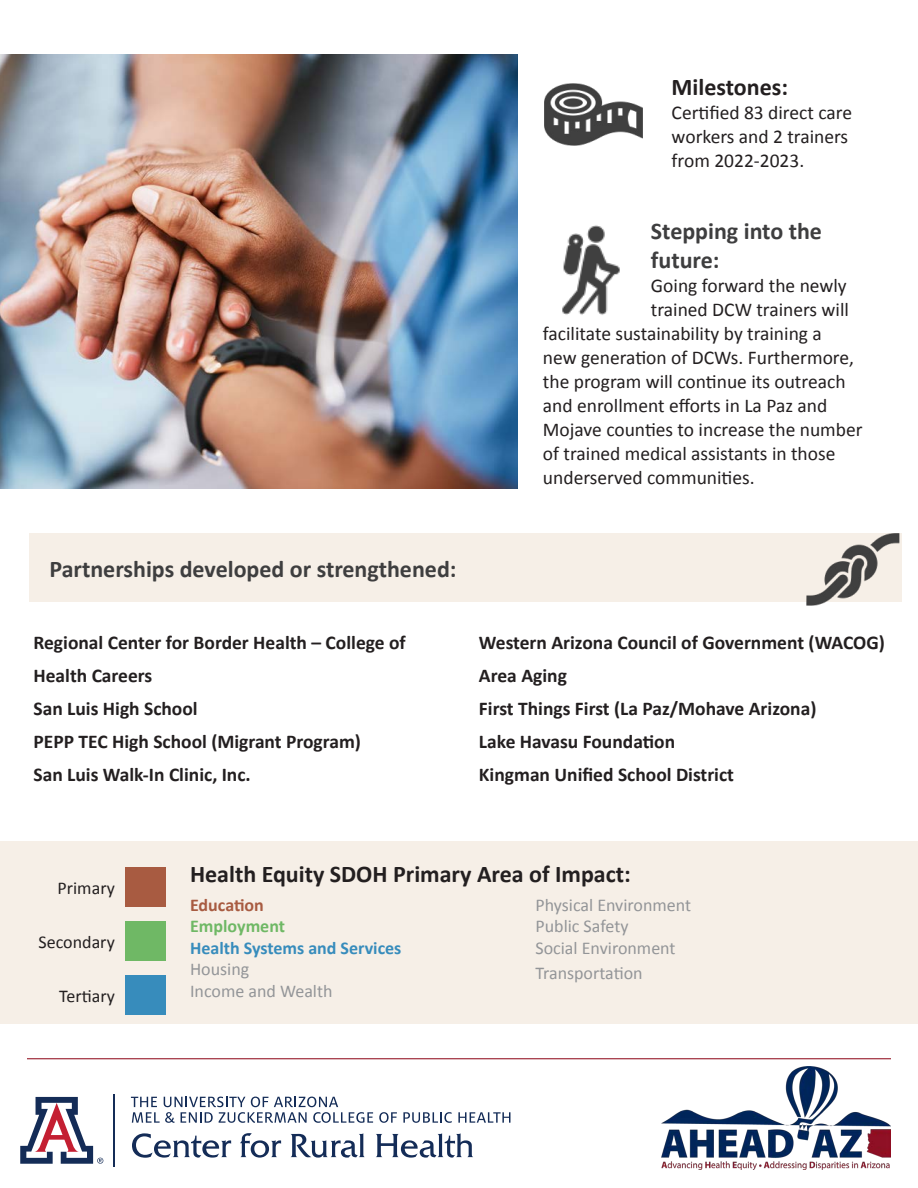
<style>
.page{position:relative;width:918px;height:1188px;background:#fff}
.page>*{position:absolute;margin:0;border:0;box-sizing:border-box;transform-origin:0 0}
.t1{font:700 24px/28.8px "Calibri";color:#3e3e3f}
.t2{font:700 24px "Calibri";color:#231f20}
.basic_sections{font:19.5px/24px "Calibri";color:#231f20}
.t3{font:700 19.5px/33px "Calibri";color:#231f20}
.t4{font:18px "Calibri";color:#939598}
.t5{font:700 18px "Calibri";color:#378cbc}
.t6{font:18px "Calibri";color:#231f20}
.t7{font:700 18px "Calibri";color:#6fb865}
.t8{font:700 18px "Calibri";letter-spacing:-.005em;color:#a85b41}
</style>
<div class="page">
<svg style="left:20px;top:1096px;width:83px;height:68px"></svg>
<hr style="left:113px;top:1094px;width:2px;height:73px;background:#142c57">
<svg style="left:131px;top:1097px;width:242px;height:26px"></svg>
<svg style="left:379px;top:1112px;width:18px;height:11px"></svg>
<svg style="left:403px;top:1112px;width:49px;height:11px"></svg>
<svg style="left:458px;top:1112px;width:52px;height:11px"></svg>
<svg style="left:132px;top:1133px;width:99px;height:25px"></svg>
<svg style="left:240px;top:1133px;width:41px;height:25px"></svg>
<svg style="left:291px;top:1133px;width:74px;height:25px"></svg>
<svg style="left:376px;top:1133px;width:97px;height:25px"></svg>
<img style="left:662px;top:1066px;width:229px;height:103px">
<hr style="left:27px;top:1058px;width:864px;height:1px;background:#8b0112">
<div style="left:0;top:841px;width:918px;height:183px;background:#f6efe7"></div>
<div style="left:125px;top:867px;width:40px;height:40px;background:#a85b41"></div>
<div style="left:125px;top:921px;width:40px;height:40px;background:#6fb865"></div>
<div style="left:125px;top:975px;width:40px;height:40px;background:#378cbc"></div>
<div style="left:29px;top:534px;width:873px;height:68px;background:#f6efe7"></div>
<img style="left:804px;top:533px;width:98px;height:73px">
<img style="left:0;top:54px;width:518px;height:435px">
<img style="left:562px;top:225px;width:58px;height:90px">
<img style="left:544px;top:83px;width:99px;height:63px">
<p class="t2" style="left:672px;top:70px;width:118px">Milestones:</p>
<p class="basic_sections" style="left:672px;top:100px;width:182px">Certified 83 direct care workers and 2 trainers from 2022-2023.</p>
<p class="t1" style="left:651px;top:216px;width:173px">Stepping into the future:</p>
<p class="basic_sections" style="left:651px;top:273px;width:197px">Going forward the newly</p>
<p class="basic_sections" style="left:651px;top:297px;width:200px">trained DCW trainers will</p>
<p class="basic_sections" style="left:543px;top:321px;width:280px">facilitate sustainability by training a</p>
<p class="basic_sections" style="left:543px;top:345px;width:313px">new generation of DCWs. Furthermore,</p>
<p class="basic_sections" style="left:543px;top:369px;width:304px">the program will continue its outreach</p>
<p class="basic_sections" style="left:543px;top:393px;width:286px">and enrollment efforts in La Paz and</p>
<p class="basic_sections" style="left:543px;top:417px;width:321px">Mojave counties to increase the number</p>
<p class="basic_sections" style="left:543px;top:441px;width:294px">of trained medical assistants in those</p>
<p class="basic_sections" style="left:543px;top:465px;width:213px">underserved communities.</p>
<p class="t1" style="left:49px;top:554px;width:409px">Partnerships developed or strengthened:</p>
<p class="t3" style="left:33px;top:625px;width:374px">Regional Center for Border Health – College of<br>Health Careers</p>
<p class="t3" style="left:33px;top:691px;width:166px">San Luis High School</p>
<p class="t3" style="left:33px;top:724px;width:329px">PEPP TEC High School (Migrant Program)</p>
<p class="t3" style="left:33px;top:757px;width:219px">San Luis Walk-In Clinic, Inc.</p>
<p class="t3" style="left:479px;top:625px;width:407px">Western Arizona Council of Government (WACOG)<br>Area Aging</p>
<p class="t3" style="left:479px;top:691px;width:339px">First Things First (La Paz/Mohave Arizona)</p>
<p class="t3" style="left:479px;top:724px;width:198px">Lake Havasu Foundation</p>
<p class="t3" style="left:479px;top:757px;width:257px">Kingman Unified School District</p>
<p class="t6" style="left:58px;top:875px;width:59px">Primary</p>
<p class="t6" style="left:39px;top:929px;width:78px">Secondary</p>
<p class="t6" style="left:59px;top:984px;width:57px">Tertiary</p>
<p class="t2" style="left:190px;top:857px;width:442px">Health Equity SDOH Primary Area of Impact:</p>
<p class="t8" style="left:190px;top:892px;width:75px">Education</p>
<p class="t7" style="left:190px;top:914px;width:97px">Employment</p>
<p class="t5" style="left:190px;top:935px;width:213px">Health Systems and Services</p>
<p class="t4" style="left:190px;top:957px;width:61px">Housing</p>
<p class="t4" style="left:190px;top:979px;width:144px">Income and Wealth</p>
<p class="t4" style="left:536px;top:892px;width:157px">Physical Environment</p>
<p class="t4" style="left:536px;top:914px;width:95px">Public Safety</p>
<p class="t4" style="left:536px;top:935px;width:142px">Social Environment</p>
<p class="t4" style="left:536px;top:961px;width:109px">Transportation</p>
</div>
